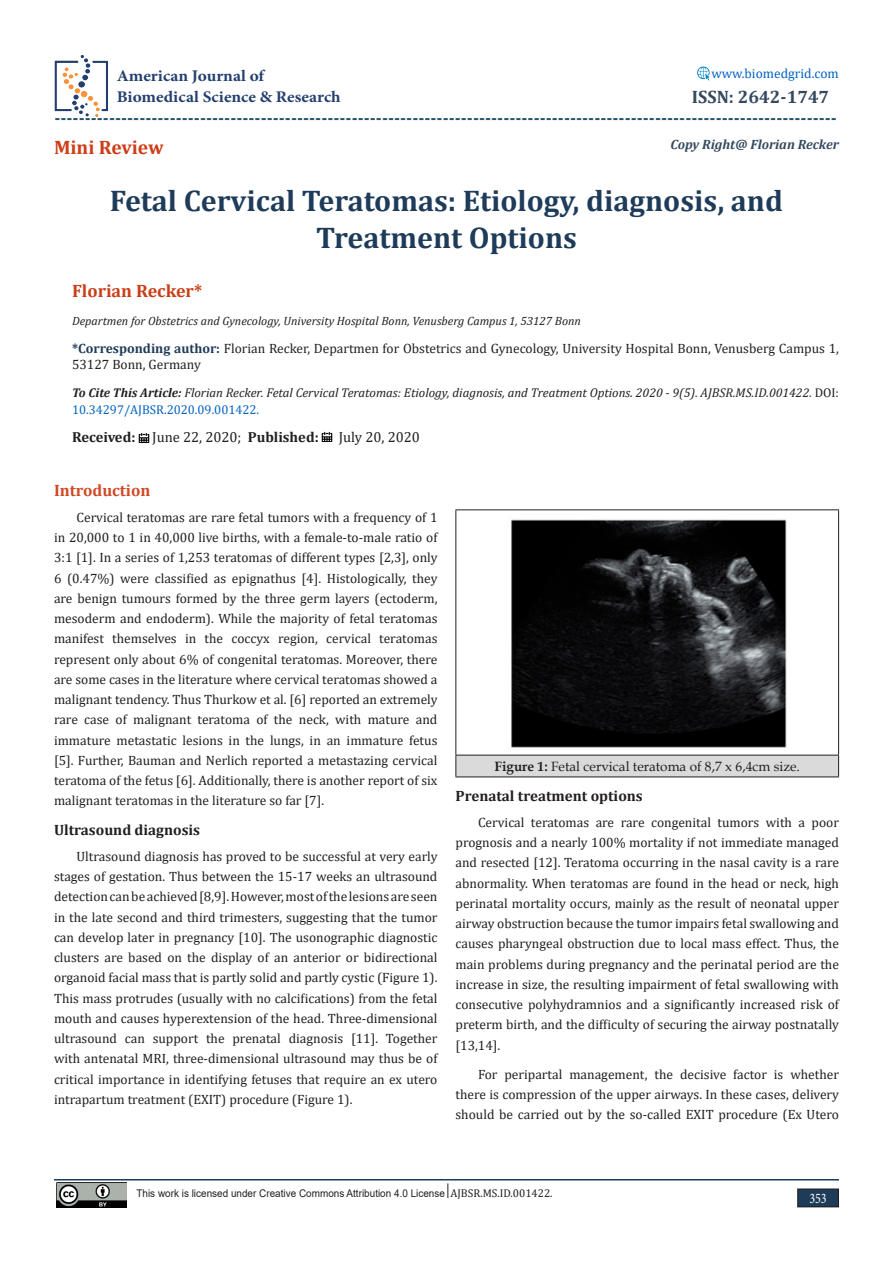
<style>
.page{position:relative;width:893px;height:1263px;background:#fff}
.page>*{position:absolute;margin:0;border:0;box-sizing:border-box;transform-origin:0 0}
.t1{font:700 30px/37.5px "Cambria";color:#1e3c5a;text-align:center}
.t2{font:700 19.5px "Cambria";color:#cd3d17}
.t3{font:700 18px "Cambria";color:#27536a}
.t4{font:700 18px "Cambria";color:#34495e}
.t5{font:700 18px "Cambria";color:#ca3e17}
.t6{font:700 16.5px "Cambria";color:#d04927}
.t7{font:700 16.2px "Minion Pro";color:#233f6f;scale:1.06 1}
.t8{font:700 15px "Cambria";color:#231f20}
.t9{font:14.7px "Minion Pro";color:#fff;scale:.83 1}
.t10{font:700 14.55px "Cambria";color:#231f20}
.t11{font:14.55px "Cambria";color:#231f20}
.t12{font:13.5px/20.2px "Cambria";color:#231f20;text-align:justify}
.t13{font:13.5px "Book Antiqua";color:#231f20}
.t14{font:italic 700 13.5px "Cambria";color:#34495e}
.t15{font:13.5px "Cambria";color:#0563c1}
.t16{font:italic 12.75px/16.2px "Cambria";color:#231f20}
.t17{font:italic 12px "Cambria";color:#231f20}
.t18{font:10.65px "Arial";color:#231f20;scale:.94 1}
.s1{font-weight:700;color:#1e3c5a}
.s2{font-weight:700}
.s3{font-size:13.5px}
.s4{font-style:normal}
.s5{font-style:normal;color:#0563c1}
.s6{font-weight:400}
.s7{font-family:"Cambria";font-size:11.25px}
</style>
<div class="page">
<hr style="left:54px;top:1179px;width:785px;height:1px;background:#1e3c5a">
<div style="left:798px;top:1189px;width:40px;height:18px;background:#1e3c5a"></div>
<div style="left:797px;top:1188px;width:42px;height:19px;border:1px solid #231f20"></div>
<img style="left:56px;top:1182px;width:70px;height:26px">
<svg style="left:447px;top:1183px;width:1px;height:15px"></svg>
<img style="left:55px;top:55px;width:52px;height:62px">
<img style="left:697px;top:66px;width:13px;height:15px">
<svg style="left:139px;top:433px;width:10px;height:10px"></svg>
<svg style="left:322px;top:432px;width:10px;height:10px"></svg>
<div style="left:456px;top:755px;width:383px;height:22px;background:#dadada"></div>
<hr style="left:455px;top:509px;width:384px;height:1px;background:#231f20">
<hr style="left:455px;top:510px;width:1px;height:245px;background:#231f20">
<hr style="left:838px;top:510px;width:1px;height:245px;background:#231f20">
<hr style="left:455px;top:755px;width:384px;height:1px;background:#231f20">
<svg style="left:455px;top:755px;width:1px;height:21px"></svg>
<svg style="left:838px;top:755px;width:1px;height:21px"></svg>
<hr style="left:455px;top:776px;width:384px;height:1px;background:#231f20">
<img style="left:511px;top:519px;width:276px;height:229px">
<p class="t15" style="left:711px;top:65px;width:129px">www.biomedgrid.com</p>
<p class="t3" style="left:54px;top:105px;width:784px">---------------------------------------------------------------------------------------------------------------------------------</p>
<p class="t7" style="left:117px;top:64px;width:141px">American Journal of</p>
<p class="t7" style="left:117px;top:86px;width:213px">Biomedical Science &amp; Research</p>
<p class="t4" style="left:692px;top:84px;width:139px">ISSN: 2642-1747</p>
<p class="t2" style="left:54px;top:134px;width:111px">Mini Review</p>
<p class="t14" style="left:670px;top:135px;width:170px">Copy Right@ Florian Recker</p>
<p class="t1" style="left:110px;top:181px;width:674px">Fetal Cervical Teratomas: Etiology, diagnosis, and<br>Treatment Options</p>
<p class="t5" style="left:72px;top:278px;width:132px">Florian Recker*</p>
<p class="t17" style="left:72px;top:312px;width:510px">Departmen for Obstetrics and Gynecology, University Hospital Bonn, Venusberg Campus 1, 53127 Bonn</p>
<p class="t12" style="left:72px;top:340px;width:768px;line-height:16.2px"><span class="s1">*Corresponding author:</span> Florian Recker, Departmen for Obstetrics and Gynecology, University Hospital Bonn, Venusberg Campus 1,<br>53127 Bonn, Germany</p>
<p class="t16" style="left:72px;top:384px;width:768px"><span class="s2">To Cite This Article:</span> Florian Recker. Fetal Cervical Teratomas: Etiology, diagnosis, and Treatment Options<span class="s3">.</span> 2020 - 9(5). AJBSR.MS.ID.001422. <span class="s4">DOI:<br></span><span class="s5">10.34297/AJBSR.2020.09.001422.</span></p>
<p class="t10" style="left:72px;top:427px;width:248px">Received: <span class="s6">June 22, 2020;</span> Published:</p>
<p class="t11" style="left:339px;top:428px;width:83px">July 20, 2020</p>
<p class="t6" style="left:54px;top:478px;width:98px">Introduction</p>
<p class="t12" style="left:54px;top:507px;width:385px;text-indent:22px">Cervical teratomas are rare fetal tumors with a frequency of 1 in 20,000 to 1 in 40,000 live births, with a female-to-male ratio of 3:1 [1]. In a series of 1,253 teratomas of different types [2,3], only 6 (0.47%) were classified as epignathus [4]. Histologically, they are benign tumours formed by the three germ layers (ectoderm, mesoderm and endoderm). While the majority of fetal teratomas manifest themselves in the coccyx region, cervical teratomas represent only about 6% of congenital teratomas. Moreover, there are some cases in the literature where cervical teratomas showed a malignant tendency. Thus Thurkow et al. [6] reported an extremely rare case of malignant teratoma of the neck, with mature and immature metastatic lesions in the lungs, in an immature fetus [5]. Further, Bauman and Nerlich reported a metastazing cervical teratoma of the fetus [6]. Additionally, there is another report of six malignant teratomas in the literature so far [7].</p>
<p class="t8" style="left:54px;top:819px;width:148px">Ultrasound diagnosis</p>
<p class="t12" style="left:54px;top:846px;width:385px;text-indent:22px">Ultrasound diagnosis has proved to be successful at very early stages of gestation. Thus between the 15-17 weeks an ultrasound detection can be achieved [8,9]. However, most of the lesions are seen in the late second and third trimesters, suggesting that the tumor can develop later in pregnancy [10]. The usonographic diagnostic clusters are based on the display of an anterior or bidirectional organoid facial mass that is partly solid and partly cystic (Figure 1).<br>This mass protrudes (usually with no calcifications) from the fetal mouth and causes hyperextension of the head. Three-dimensional ultrasound can support the prenatal diagnosis [11]. Together with antenatal MRI, three-dimensional ultrasound may thus be of critical importance in identifying fetuses that require an ex utero intrapartum treatment (EXIT) procedure (Figure 1).</p>
<p class="t13" style="left:494px;top:757px;width:307px"><span class="s2">Figure 1:</span> Fetal cervical teratoma of 8,7 x 6,4cm size.</p>
<p class="t8" style="left:455px;top:785px;width:189px">Prenatal treatment options</p>
<p class="t12" style="left:455px;top:812px;width:385px;text-indent:22px">Cervical teratomas are rare congenital tumors with a poor prognosis and a nearly 100% mortality if not immediate managed and resected [12]. Teratoma occurring in the nasal cavity is a rare abnormality. When teratomas are found in the head or neck, high perinatal mortality occurs, mainly as the result of neonatal upper airway obstruction because the tumor impairs fetal swallowing and causes pharyngeal obstruction due to local mass effect. Thus, the main problems during pregnancy and the perinatal period are the increase in size, the resulting impairment of fetal swallowing with consecutive polyhydramnios and a significantly increased risk of preterm birth, and the difficulty of securing the airway postnatally [13,14].</p>
<p class="t12" style="left:455px;top:1064px;width:385px;text-indent:22px">For peripartal management, the decisive factor is whether there is compression of the upper airways. In these cases, delivery should be carried out by the so-called EXIT procedure (Ex Utero</p>
<p class="t18" style="left:136px;top:1186px;width:444px">This work is licensed under Creative Commons Attribution 4.0 License <span class="s7">AJBSR.MS.ID.001422.</span></p>
<p class="t9" style="left:809px;top:1189px;width:23px">353</p>
</div>
